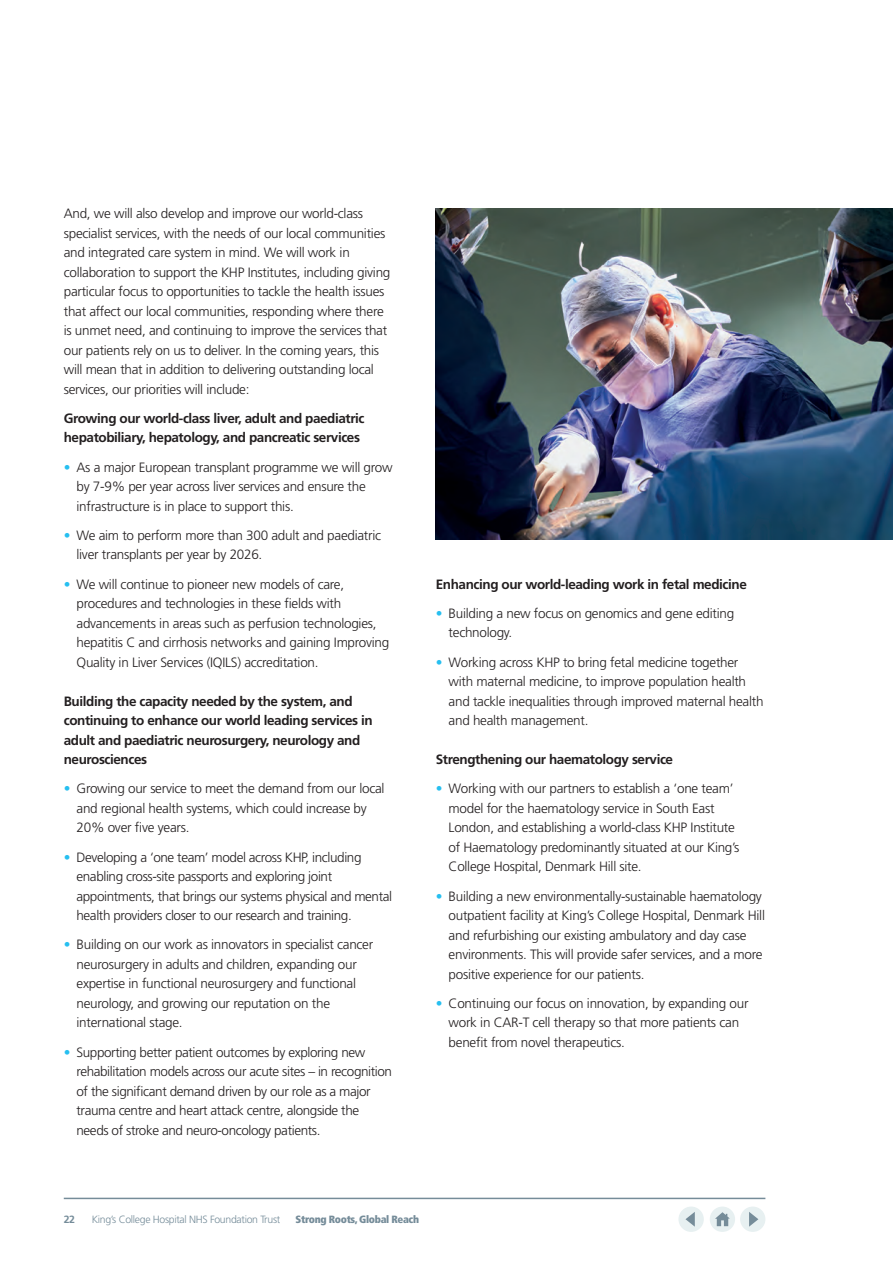
<style>
.page{position:relative;width:893px;height:1263px;background:#fff}
.page>*{position:absolute;margin:0;border:0;box-sizing:border-box;transform-origin:0 0}
.t1{font:300 13.5px/19.5px "Frutiger";letter-spacing:-.02em;color:#231f20}
.t2{font:700 13.5px/19.5px "Frutiger";letter-spacing:-.03em;color:#231f20}
.t3{font:300 10.5px "Frutiger";letter-spacing:-.03em;color:#758c99}
.t4{font:900 condensed 10.5px "Frutiger";letter-spacing:-.03em;color:#758c99}
.t5{font:700 10.5px "Frutiger";color:#758c99}
.s1{color:#26bff0}
</style>
<div class="page">
<hr style="left:64px;top:1198px;width:701px;height:1px;background:#758c99">
<div style="left:710px;top:1206px;width:25px;height:26px;background:#e7f0f1;border-radius:50%"></div>
<svg style="left:715px;top:1212px;width:15px;height:14px"></svg>
<div style="left:740px;top:1206px;width:25px;height:26px;background:#e7f0f1;border-radius:50%"></div>
<svg style="left:749px;top:1212px;width:9px;height:15px"></svg>
<div style="left:678px;top:1206px;width:26px;height:26px;background:#e7f0f1;border-radius:50%"></div>
<svg style="left:685px;top:1212px;width:10px;height:15px"></svg>
<img style="left:436px;top:208px;width:457px;height:332px">
<p class="t1" style="left:64px;top:204px;width:328px">And, we will also develop and improve our world-class specialist services, with the needs of our local communities and integrated care system in mind. We will work in collaboration to support the KHP Institutes, including giving particular focus to opportunities to tackle the health issues that affect our local communities, responding where there is unmet need, and continuing to improve the services that our patients rely on us to deliver. In the coming years, this will mean that in addition to delivering outstanding local services, our priorities will include:</p>
<p class="t2" style="left:64px;top:408px;width:302px">Growing our world-class liver, adult and paediatric hepatobiliary, hepatology, and pancreatic services</p>
<p class="t1" style="left:77px;top:457px;width:318px;text-indent:-13px"><span class="s1">•</span> As a major European transplant programme we will grow by 7-9% per year across liver services and ensure the infrastructure is in place to support this.</p>
<p class="t1" style="left:77px;top:525px;width:306px;text-indent:-13px"><span class="s1">•</span> We aim to perform more than 300 adult and paediatric liver transplants per year by 2026.</p>
<p class="t1" style="left:77px;top:574px;width:314px;text-indent:-13px"><span class="s1">•</span> We will continue to pioneer new models of care, procedures and technologies in these fields with advancements in areas such as perfusion technologies, hepatitis C and cirrhosis networks and gaining Improving Quality in Liver Services (IQILS) accreditation.</p>
<p class="t2" style="left:64px;top:691px;width:311px">Building the capacity needed by the system, and continuing to enhance our world leading services in adult and paediatric neurosurgery, neurology and neurosciences</p>
<p class="t1" style="left:77px;top:779px;width:310px;text-indent:-13px"><span class="s1">•</span> Growing our service to meet the demand from our local and regional health systems, which could increase by<br>20% over five years.</p>
<p class="t1" style="left:77px;top:847px;width:317px;text-indent:-13px"><span class="s1">•</span> Developing a ‘one team’ model across KHP, including enabling cross-site passports and exploring joint appointments, that brings our systems physical and mental health providers closer to our research and training.</p>
<p class="t1" style="left:77px;top:935px;width:298px;text-indent:-13px"><span class="s1">•</span> Building on our work as innovators in specialist cancer neurosurgery in adults and children, expanding our expertise in functional neurosurgery and functional neurology, and growing our reputation on the international stage.</p>
<p class="t1" style="left:77px;top:1042px;width:317px;text-indent:-13px"><span class="s1">•</span> Supporting better patient outcomes by exploring new rehabilitation models across our acute sites – in recognition of the significant demand driven by our role as a major trauma centre and heart attack centre, alongside the needs of stroke and neuro-oncology patients.</p>
<p class="t2" style="left:436px;top:574px;width:312px">Enhancing our world-leading work in fetal medicine</p>
<p class="t1" style="left:449px;top:603px;width:287px;text-indent:-13px"><span class="s1">•</span> Building a new focus on genomics and gene editing technology.</p>
<p class="t1" style="left:449px;top:652px;width:316px;text-indent:-13px"><span class="s1">•</span> Working across KHP to bring fetal medicine together with maternal medicine, to improve population health and tackle inequalities through improved maternal health and health management.</p>
<p class="t2" style="left:436px;top:749px;width:239px">Strengthening our haematology service</p>
<p class="t1" style="left:449px;top:779px;width:292px;text-indent:-13px"><span class="s1">•</span> Working with our partners to establish a ‘one team’ model for the haematology service in South East London, and establishing a world-class KHP Institute of Haematology predominantly situated at our King’s College Hospital, Denmark Hill site.</p>
<p class="t1" style="left:449px;top:886px;width:318px;text-indent:-13px"><span class="s1">•</span> Building a new environmentally-sustainable haematology outpatient facility at King’s College Hospital, Denmark Hill and refurbishing our existing ambulatory and day case environments. This will provide safer services, and a more positive experience for our patients.</p>
<p class="t1" style="left:449px;top:993px;width:301px;text-indent:-13px"><span class="s1">•</span> Continuing our focus on innovation, by expanding our work in CAR-T cell therapy so that more patients can benefit from novel therapeutics.</p>
<p class="t5" style="left:64px;top:1213px;width:13px">22</p>
<p class="t3" style="left:92px;top:1214px;width:190px">King’s College Hospital NHS Foundation Trust</p>
<p class="t4" style="left:296px;top:1213px;width:125px">Strong Roots, Global Reach</p>
</div>
